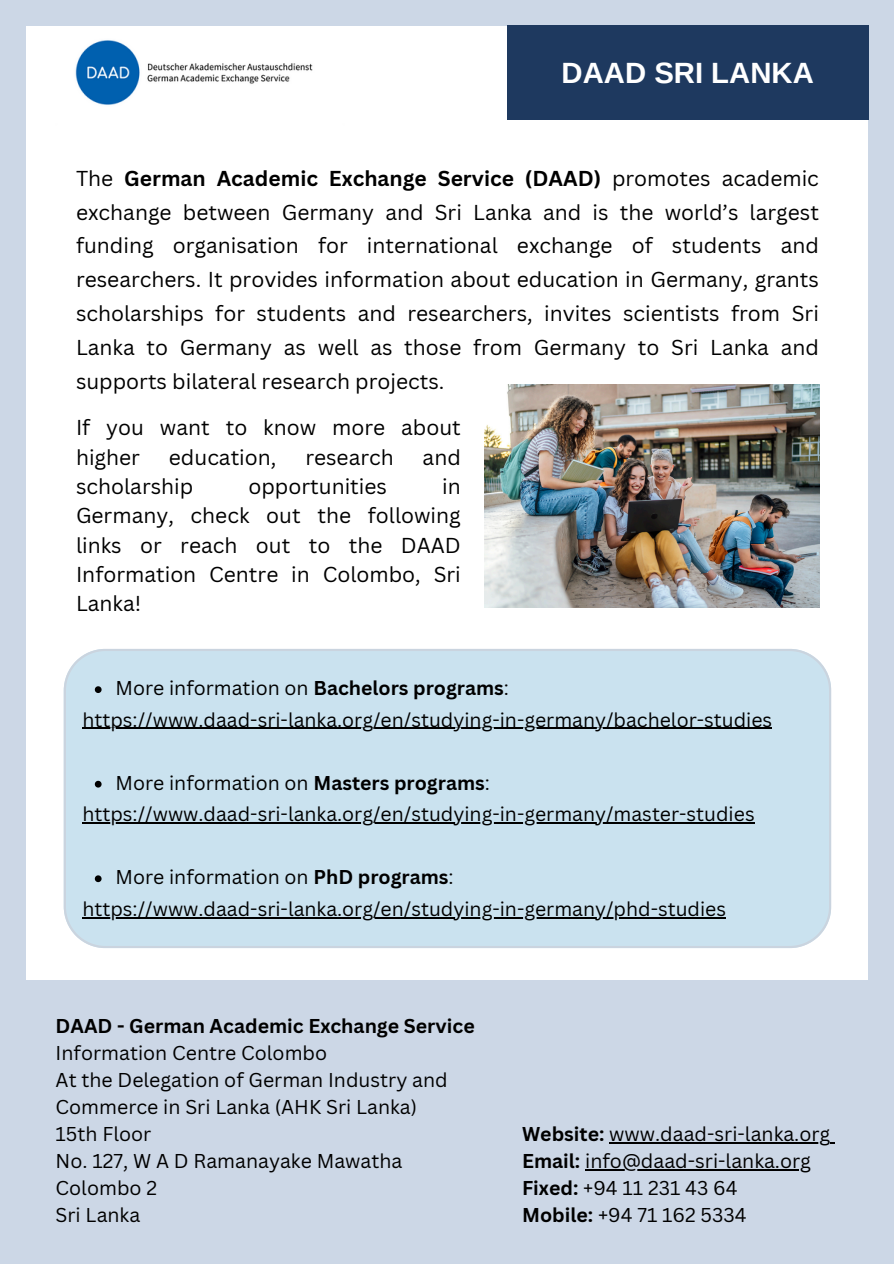
<style>
.page{position:relative;width:894px;height:1264px;background:#fff}
.page>*{position:absolute;margin:0;border:0;box-sizing:border-box;transform-origin:0 0}
.t1{font:700 29.25px "Arimo";color:#fff}
.t2{font:21px/33.8px "Canva Sans";color:#000;text-align:justify}
.t3{font:19.5px "Canva Sans";color:#000}
.t4{font:700 19.5px "Canva Sans";color:#000}
.s1{font-weight:700}
</style>
<div class="page">
<img style="left:484px;top:385px;width:334px;height:222px">
<div style="left:64px;top:649px;width:766px;height:298px;background:#cae2ef"></div>
<svg style="left:95px;top:686px;width:6px;height:7px"></svg>
<hr style="left:82px;top:728px;width:690px;height:1px;background:#000">
<svg style="left:95px;top:780px;width:6px;height:7px"></svg>
<hr style="left:82px;top:822px;width:672px;height:1px;background:#000">
<svg style="left:95px;top:875px;width:6px;height:7px"></svg>
<hr style="left:82px;top:917px;width:644px;height:1px;background:#000">
<div style="left:0;top:980px;width:893px;height:283px;background:#ccd7e6"></div>
<div style="left:0;top:0;width:26px;height:1014px;background:#ccd7e6"></div>
<div style="left:868px;top:0;width:25px;height:1014px;background:#ccd7e6"></div>
<img style="left:75px;top:40px;width:238px;height:65px">
<div style="left:0;top:0;width:893px;height:26px;background:#ccd7e6"></div>
<div style="left:507px;top:26px;width:361px;height:94px;background:#1e395f"></div>
<hr style="left:609px;top:1142px;width:221px;height:1px;background:#000">
<hr style="left:585px;top:1169px;width:225px;height:1px;background:#000">
<p class="t1" style="left:561px;top:57px;width:254px">DAAD SRI LANKA</p>
<p class="t2" style="left:76px;top:161px;width:744px">The <span class="s1">German Academic Exchange Service (DAAD)</span> promotes academic exchange between Germany and Sri Lanka and is the world’s largest funding organisation for international exchange of students and researchers. It provides information about education in Germany, grants scholarships for students and researchers, invites scientists from Sri Lanka to Germany as well as those from Germany to Sri Lanka and supports bilateral research projects.</p>
<p class="t2" style="left:76px;top:412px;width:386px;line-height:29.2px">If you want to know more about higher</p>
<p class="t2" style="left:169px;top:439px;width:109px">education,</p>
<p class="t2" style="left:305px;top:439px;width:90px">research</p>
<p class="t2" style="left:422px;top:439px;width:40px">and</p>
<p class="t2" style="left:76px;top:469px;width:119px">scholarship</p>
<p class="t2" style="left:248px;top:469px;width:140px">opportunities</p>
<p class="t2" style="left:76px;top:471px;width:386px;line-height:29.2px;text-indent:366px">in Germany, check out the following links or reach out to the DAAD Information Centre in Colombo, Sri Lanka!</p>
<p class="t3" style="left:115px;top:674px;width:395px">More information on <span class="s1">Bachelors programs</span>:</p>
<p class="t3" style="left:82px;top:706px;width:691px">https://www.daad-sri-lanka.org/en/studying-in-germany/bachelor-studies</p>
<p class="t3" style="left:115px;top:769px;width:376px">More information on <span class="s1">Masters programs</span>:</p>
<p class="t3" style="left:82px;top:800px;width:673px">https://www.daad-sri-lanka.org/en/studying-in-germany/master-studies</p>
<p class="t3" style="left:115px;top:863px;width:339px">More information on <span class="s1">PhD programs</span>:</p>
<p class="t3" style="left:82px;top:895px;width:645px">https://www.daad-sri-lanka.org/en/studying-in-germany/phd-studies</p>
<p class="t4" style="left:56px;top:1012px;width:420px">DAAD - German Academic Exchange Service</p>
<p class="t3" style="left:56px;top:1039px;width:273px">Information Centre Colombo</p>
<p class="t3" style="left:56px;top:1066px;width:393px">At the Delegation of German Industry and</p>
<p class="t3" style="left:56px;top:1093px;width:363px">Commerce in Sri Lanka (AHK Sri Lanka)</p>
<p class="t3" style="left:56px;top:1120px;width:97px">15th Floor</p>
<p class="t3" style="left:56px;top:1147px;width:348px">No. 127, W A D Ramanayake Mawatha</p>
<p class="t3" style="left:56px;top:1174px;width:103px">Colombo 2</p>
<p class="t3" style="left:56px;top:1201px;width:86px">Sri Lanka</p>
<p class="t3" style="left:522px;top:1120px;width:310px"><span class="s1">Website:</span> www.daad-sri-lanka.org</p>
<p class="t3" style="left:522px;top:1147px;width:290px"><span class="s1">Email:</span> info@daad-sri-lanka.org</p>
<p class="t3" style="left:522px;top:1174px;width:217px"><span class="s1">Fixed:</span> +94 11 231 43 64</p>
<p class="t3" style="left:522px;top:1201px;width:226px"><span class="s1">Mobile:</span> +94 71 162 5334</p>
</div>
